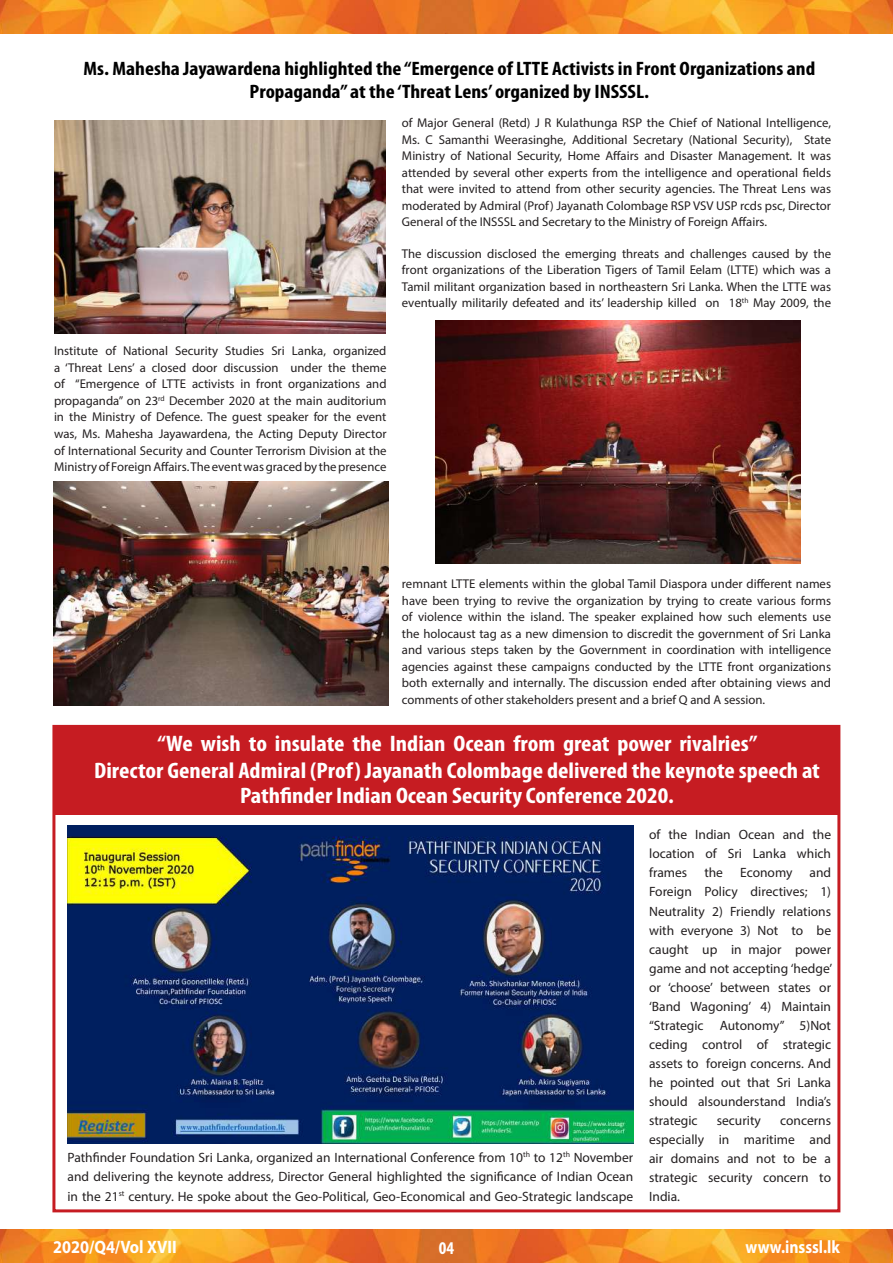
<style>
.page{position:relative;width:893px;height:1263px;background:#fff}
.page>*{position:absolute;margin:0;border:0;box-sizing:border-box;transform-origin:0 0}
.t1{font:700 condensed 22.5px/26.2px "Myriad Pro";color:#fff;text-align:center;scale:1.1 1}
.t2{font:700 condensed 19.5px/22.5px "Myriad Pro";color:#000;text-align:center;scale:1.1 1}
.t3{font:700 18px "Myriad Pro";color:#fff;scale:.9 1}
.t4{font:700 18px "Myriad Pro";color:#fff;scale:.87 1}
.t5{font:700 condensed 18px "Myriad Pro";color:#fff}
.t6{font:13.5px/19px "Myriad Pro";color:#231f20;text-align:justify}
.t7{font:12.75px/16.5px "Myriad Pro";color:#231f20;text-align:justify}
</style>
<div class="page">
<img style="left:0;top:0;width:445px;height:33px">
<img style="left:445px;top:0;width:448px;height:33px">
<img style="left:0;top:1230px;width:445px;height:33px">
<img style="left:445px;top:1230px;width:448px;height:33px">
<div style="left:53px;top:725px;width:784px;height:90px;background:#c61c22"></div>
<img style="left:54px;top:120px;width:331px;height:213px">
<img style="left:436px;top:320px;width:365px;height:243px">
<img style="left:54px;top:482px;width:335px;height:223px">
<img style="left:68px;top:826px;width:565px;height:318px">
<h2 class="t2" style="left:84px;top:57px;width:667px">Ms. Mahesha Jayawardena highlighted the “Emergence of LTTE Activists in Front Organizations and<br>Propaganda” at the ‘Threat Lens’ organized by INSSSL.</h2>
<p class="t7" style="left:54px;top:343px;width:334px">Institute of National Security Studies Sri Lanka, organized a ‘Threat Lens’ a closed door discussion under the theme of “Emergence of LTTE activists in front organizations and propaganda” on 23<sup>rd</sup> December 2020 at the main auditorium in the Ministry of Defence. The guest speaker for the event was, Ms. Mahesha Jayawardena, the Acting Deputy Director of International Security and Counter Terrorism Division at the Ministry of Foreign Affairs. The event was graced by the presence</p>
<p class="t7" style="left:402px;top:115px;width:431px">of Major General (Retd) J R Kulathunga RSP the Chief of National Intelligence, Ms. C Samanthi Weerasinghe, Additional Secretary (National Security), State Ministry of National Security, Home Affairs and Disaster Management. It was attended by several other experts from the intelligence and operational fields that were invited to attend from other security agencies. The Threat Lens was moderated by Admiral (Prof) Jayanath Colombage RSP VSV USP rcds psc, Director General of the INSSSL and Secretary to the Ministry of Foreign Affairs.</p>
<p class="t7" style="left:402px;top:245px;width:431px">The discussion disclosed the emerging threats and challenges caused by the front organizations of the Liberation Tigers of Tamil Eelam (LTTE) which was a Tamil militant organization based in northeastern Sri Lanka. When the LTTE was eventually militarily defeated and its’ leadership killed on 18<sup>th</sup> May 2009, the</p>
<p class="t7" style="left:402px;top:575px;width:431px">remnant LTTE elements within the global Tamil Diaspora under different names have been trying to revive the organization by trying to create various forms of violence within the island. The speaker explained how such elements use the holocaust tag as a new dimension to discredit the government of Sri Lanka and various steps taken by the Government in coordination with intelligence agencies against these campaigns conducted by the LTTE front organizations both externally and internally. The discussion ended after obtaining views and comments of other stakeholders present and a brief Q and A session.</p>
<h1 class="t1" style="left:94px;top:730px;width:661px">“We wish to insulate the Indian Ocean from great power rivalries”<br>Director General Admiral (Prof) Jayanath Colombage delivered the keynote speech at<br>Pathfinder Indian Ocean Security Conference 2020.</h1>
<p class="t6" style="left:649px;top:825px;width:183px">of the Indian Ocean and the location of Sri Lanka which frames</p>
<p class="t6" style="left:649px;top:863px;width:185px;text-indent:160px">and Foreign Policy directives; 1)<br>Neutrality 2) Friendly relations with everyone 3) Not to be caught up in major power game and not accepting ‘hedge’ or ‘choose’ between states or ‘Band Wagoning’ 4) Maintain “Strategic Autonomy” 5)Not ceding control of strategic assets to foreign concerns. And he pointed out that Sri Lanka should alsounderstand India’s strategic</p>
<p class="t6" style="left:704px;top:863px;width:20px">the</p>
<p class="t6" style="left:740px;top:863px;width:54px">Economy</p>
<p class="t6" style="left:717px;top:1111px;width:46px">security</p>
<p class="t6" style="left:649px;top:1111px;width:183px;text-indent:131px">concerns especially in maritime and air domains and not to be a strategic security concern to India.</p>
<p class="t6" style="left:68px;top:1147px;width:567px;line-height:19.5px">Pathfinder Foundation Sri Lanka, organized an International Conference from 10<sup>th</sup> to 12<sup>th</sup> November and delivering the keynote address, Director General highlighted the significance of Indian Ocean in the 21<sup>st</sup> century. He spoke about the Geo-Political, Geo-Economical and Geo-Strategic landscape</p>
<h3 class="t3" style="left:53px;top:1235px;width:139px">2020/Q4/Vol XVII</h3>
<h3 class="t5" style="left:439px;top:1237px;width:17px">04</h3>
<h3 class="t4" style="left:745px;top:1235px;width:110px">www.insssl.lk</h3>
</div>
